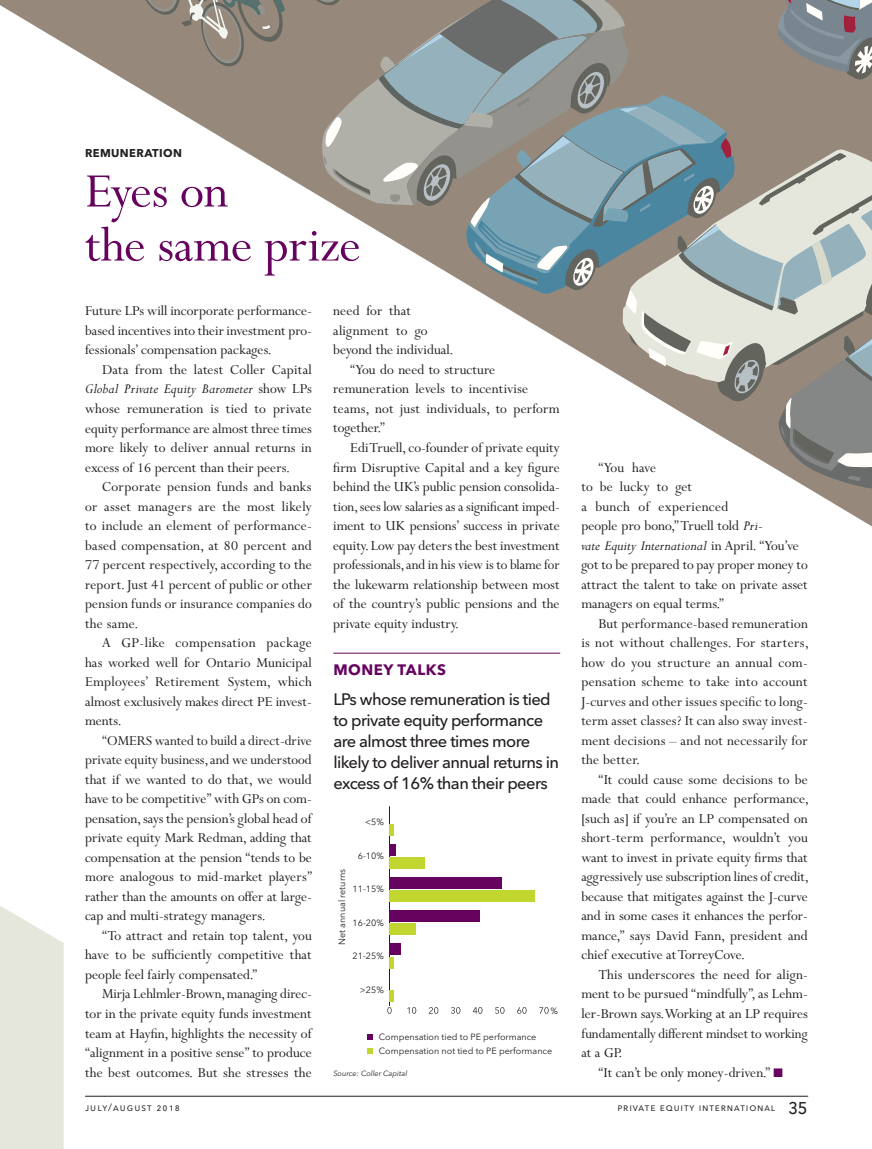
<style>
.page{position:relative;width:872px;height:1149px;background:#fff}
.page>*{position:absolute;margin:0;border:0;box-sizing:border-box;transform-origin:0 0}
.t1{font:54px/54px "Perpetua MT Pro";letter-spacing:-.005em;color:#65035f}
.t2{font:500 16.5px/21px "Avenir Next LT Pro";letter-spacing:-.035em;color:#231f20}
.t3{font:15.3px/19.5px "Perpetua MT Pro";color:#231f20;text-align:justify}
.t4{font:700 15px "Avenir Next LT Pro";letter-spacing:.035em;color:#65035f}
.t5{font:700 11.25px "Avenir Next LT Pro";letter-spacing:.035em;color:#231f20}
.t6{font:10.5px "Avenir Next LT Pro";letter-spacing:.08em;color:#231f20}
.t7{font:10.5px "Avenir Next LT Pro";letter-spacing:.1em;color:#231f20}
.t8{font:9px/13.5px "Avenir Next LT Pro";color:#231f20}
.t9{font:italic 7.5px "Avenir Next LT Pro";color:#231f20}
.s1{font-style:italic}
.s2{color:#65035f}
.s3{font-size:22.5px}
</style>
<div class="page">
<hr style="left:85px;top:1095px;width:723px;height:1px;background:#231f20">
<hr style="left:333px;top:652px;width:227px;height:1px;background:#65035f">
<svg style="left:387px;top:1007px;width:4px;height:6px"></svg>
<svg style="left:407px;top:1007px;width:9px;height:6px"></svg>
<svg style="left:429px;top:1007px;width:9px;height:6px"></svg>
<svg style="left:451px;top:1007px;width:9px;height:6px"></svg>
<svg style="left:473px;top:1007px;width:9px;height:6px"></svg>
<svg style="left:495px;top:1007px;width:9px;height:6px"></svg>
<svg style="left:517px;top:1007px;width:9px;height:6px"></svg>
<svg style="left:539px;top:1007px;width:9px;height:6px"></svg>
<hr style="left:389px;top:806px;width:1px;height:199px;background:#231f20">
<div style="left:389px;top:823px;width:5px;height:12px;background:#c1d72f"></div>
<div style="left:389px;top:856px;width:36px;height:12px;background:#c1d72f"></div>
<div style="left:389px;top:889px;width:146px;height:12px;background:#c1d72f"></div>
<div style="left:389px;top:923px;width:27px;height:12px;background:#c1d72f"></div>
<div style="left:389px;top:956px;width:5px;height:12px;background:#c1d72f"></div>
<div style="left:389px;top:989px;width:5px;height:12px;background:#c1d72f"></div>
<div style="left:389px;top:843px;width:7px;height:12px;background:#65035f"></div>
<div style="left:389px;top:876px;width:113px;height:12px;background:#65035f"></div>
<div style="left:389px;top:909px;width:91px;height:12px;background:#65035f"></div>
<div style="left:389px;top:943px;width:11px;height:12px;background:#65035f"></div>
<svg style="left:367px;top:1034px;width:5px;height:4px"></svg>
<svg style="left:367px;top:1048px;width:5px;height:4px"></svg>
<svg style="left:0;top:0;width:872px;height:526px"></svg>
<svg style="left:320px;top:0;width:56px;height:205px;background:#9f968a"></svg>
<svg style="left:333px;top:167px;width:37px;height:29px"></svg>
<svg style="left:324px;top:156px;width:3px;height:9px"></svg>
<svg style="left:324px;top:116px;width:18px;height:32px"></svg>
<svg style="left:376px;top:0;width:496px;height:490px"></svg>
<svg style="left:296px;top:0;width:47px;height:10px"></svg>
<svg style="left:135px;top:0;width:150px;height:71px;background:#938a7e"></svg>
<svg style="left:0;top:906px;width:64px;height:242px;background:#e8e8de"></svg>
<p class="t5" style="left:85px;top:146px;width:98px">REMUNERATION</p>
<h1 class="t1" style="left:85px;top:164px;width:277px">Eyes on<br>the same prize</h1>
<p class="t3" style="left:85px;top:301px;width:228px">Future LPs will incorporate performance&shy;based incentives into their investment pro&shy;fessionals’ compensation packages.</p>
<p class="t3" style="left:85px;top:360px;width:228px;text-indent:17px">Data from the latest Coller Capital <span class="s1">Global Private Equity Barometer</span> show LPs whose remuneration is tied to private equity performance are almost three times more likely to deliver annual returns in excess of 16 percent than their peers.</p>
<p class="t3" style="left:85px;top:477px;width:228px;text-indent:17px">Corporate pension funds and banks or asset managers are the most likely to include an element of performance&shy;based compensation, at 80 percent and 77 percent respectively, according to the report. Just 41 percent of public or other pension funds or insurance companies do the same.</p>
<p class="t3" style="left:85px;top:633px;width:228px;text-indent:17px">A GP-like compensation package has worked well for Ontario Municipal Employees’ Retirement System, which almost exclusively makes direct PE invest&shy;ments.</p>
<p class="t3" style="left:85px;top:730px;width:229px;text-indent:17px">“OMERS wanted to build a direct-drive private equity business, and we understood that if we wanted to do that, we would have to be competitive” with GPs on com&shy;pensation, says the pension’s global head of private equity Mark Redman, adding that compensation at the pension “tends to be more analogous to mid-market players” rather than the amounts on offer at large&shy;cap and multi-strategy managers.</p>
<p class="t3" style="left:85px;top:925px;width:228px;text-indent:17px">“To attract and retain top talent, you have to be sufficiently competitive that people feel fairly compensated.”</p>
<p class="t3" style="left:85px;top:984px;width:228px;text-indent:17px">Mirja Lehlmler-Brown, managing direc&shy;tor in the private equity funds investment team at Hayfin, highlights the necessity of “alignment in a positive sense” to produce the best outcomes. But she stresses the</p>
<p class="t3" style="left:333px;top:301px;width:80px">need for that</p>
<p class="t3" style="left:333px;top:321px;width:96px">alignment to go</p>
<p class="t3" style="left:333px;top:340px;width:121px">beyond the individual.</p>
<p class="t3" style="left:350px;top:360px;width:147px">“You do need to structure</p>
<p class="t3" style="left:333px;top:379px;width:196px">remuneration levels to incentivise</p>
<p class="t3" style="left:333px;top:399px;width:228px">teams, not just individuals, to perform</p>
<p class="t3" style="left:333px;top:418px;width:53px">together.”</p>
<p class="t3" style="left:350px;top:438px;width:211px">Edi Truell, co-founder of private equity</p>
<p class="t3" style="left:333px;top:457px;width:228px">firm Disruptive Capital and a key figure</p>
<p class="t3" style="left:333px;top:477px;width:228px">behind the UK’s public pension consolida-</p>
<p class="t3" style="left:333px;top:496px;width:228px">tion, sees low salaries as a significant imped-</p>
<p class="t3" style="left:333px;top:516px;width:228px">iment to UK pensions’ success in private</p>
<p class="t3" style="left:333px;top:535px;width:228px">equity. Low pay deters the best investment</p>
<p class="t3" style="left:333px;top:555px;width:228px">professionals, and in his view is to blame for</p>
<p class="t3" style="left:333px;top:574px;width:228px">the lukewarm relationship between most</p>
<p class="t3" style="left:333px;top:594px;width:228px">of the country’s public pensions and the</p>
<p class="t3" style="left:333px;top:613px;width:127px">private equity industry.</p>
<p class="t4" style="left:333px;top:660px;width:114px">MONEY TALKS</p>
<p class="t2" style="left:333px;top:688px;width:227px">LPs whose remuneration is tied to private equity performance are almost three times more likely to deliver annual returns in excess of 16% than their peers</p>
<p class="t8" style="left:365px;top:814px;width:20px">&lt;5%</p>
<p class="t8" style="left:358px;top:848px;width:28px">6-10%</p>
<p class="t8" style="left:352px;top:881px;width:33px">11-15%</p>
<p class="t8" style="left:352px;top:915px;width:33px">16-20%</p>
<p class="t8" style="left:352px;top:948px;width:33px">21-25%</p>
<p class="t8" style="left:360px;top:982px;width:25px">&gt;25%</p>
<p class="t8" style="left:335px;top:944px;width:77px;rotate:-90deg">Net annual returns</p>
<p class="t8" style="left:550px;top:1003px;width:9px">%</p>
<p class="t8" style="left:379px;top:1029px;width:175px">Compensation tied to PE performance<br>Compensation not tied to PE performance</p>
<p class="t9" style="left:333px;top:1068px;width:76px">Source: Coller Capital</p>
<p class="t3" style="left:581px;top:457px;width:228px;text-align:left;text-indent:17px">“You have<br>to be lucky to get<br>a bunch of experienced<br>people pro bono,” Truell told <span class="s1">Pri-<br>vate Equity International</span> in April. “You’ve got to be prepared to pay proper money to attract the talent to take on private asset managers on equal terms.”</p>
<p class="t3" style="left:581px;top:613px;width:229px;text-indent:17px">But performance-based remuneration is not without challenges. For starters, how do you structure an annual com&shy;pensation scheme to take into account J-curves and other issues specific to long&shy;term asset classes? It can also sway invest&shy;ment decisions – and not necessarily for the better.</p>
<p class="t3" style="left:581px;top:769px;width:229px;text-indent:17px">“It could cause some decisions to be made that could enhance performance, [such as] if you’re an LP compensated on short-term performance, wouldn’t you want to invest in private equity firms that aggressively use subscription lines of credit, because that mitigates against the J-curve and in some cases it enhances the perfor&shy;mance,” says David Fann, president and chief executive at TorreyCove.</p>
<p class="t3" style="left:598px;top:964px;width:211px">This underscores the need for align-</p>
<p class="t3" style="left:581px;top:984px;width:228px">ment to be pursued “mindfully”, as Lehm-</p>
<p class="t3" style="left:581px;top:1003px;width:228px">ler-Brown says. Working at an LP requires</p>
<p class="t3" style="left:581px;top:1023px;width:228px">fundamentally different mindset to working</p>
<p class="t3" style="left:581px;top:1042px;width:42px">at a GP.</p>
<p class="t3" style="left:598px;top:1062px;width:186px">“It can’t be only money-driven.” <span class="s2">■</span></p>
<p class="t7" style="left:85px;top:1100px;width:96px">july/august 2018</p>
<p class="t6" style="left:617px;top:1100px;width:192px">private equity international <span class="s3">35</span></p>
</div>
